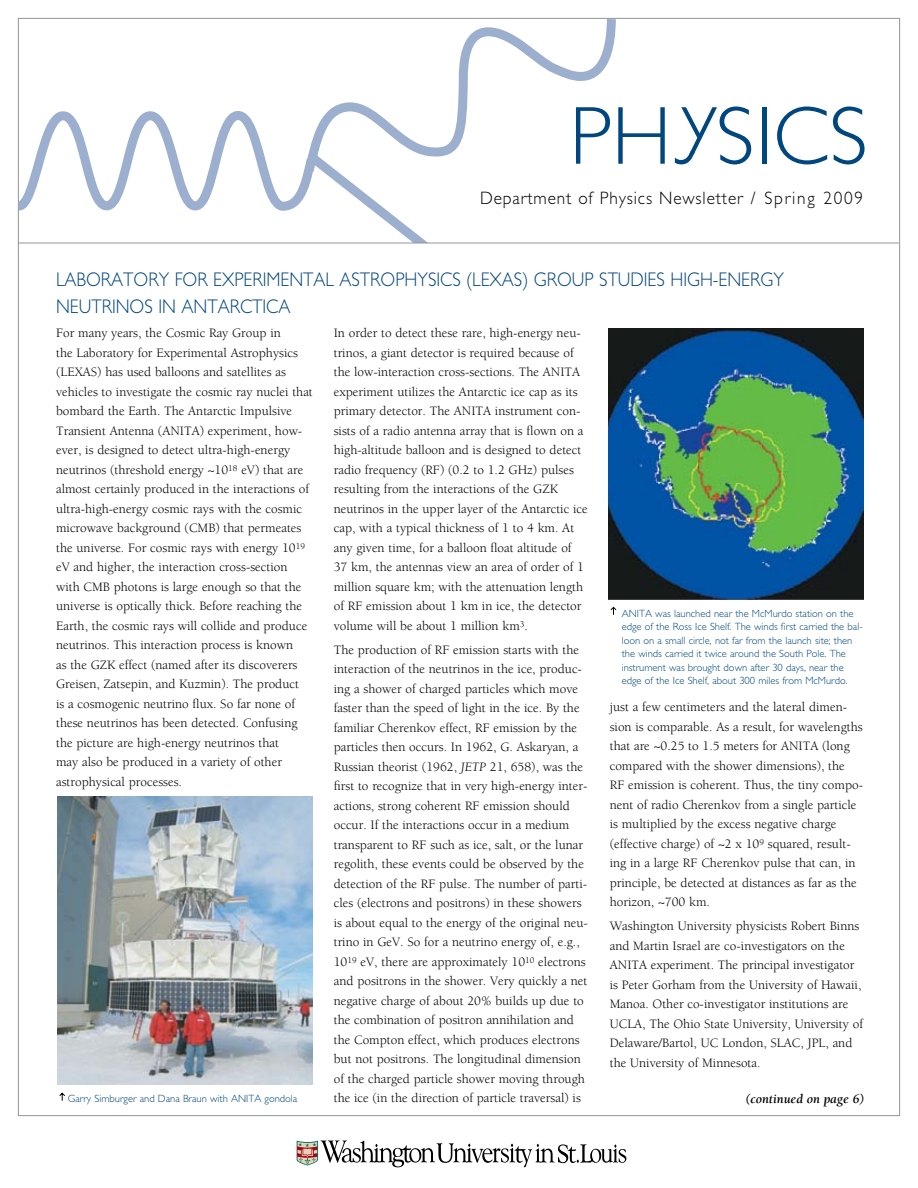
<style>
.page{position:relative;width:918px;height:1188px;background:#fff}
.page>*{position:absolute;margin:0;border:0;box-sizing:border-box;transform-origin:0 0}
.t1{font:300 19.8px/27px "Gill Sans Std";color:#00467f;scale:.91 1}
.t2{font:300 18px "Gill Sans Std";letter-spacing:.05em;color:#000;scale:.96 1}
.t3{font:13.2px/19.5px "Berkeley Std";color:#000}
.t4{font:italic 700 13.2px "Berkeley Std";color:#000}
.t5{font:300 10.5px/13.5px "Gill Sans Std";color:#00467f}
.s1{font-style:italic}
</style>
<div class="page">
<div style="left:18px;top:18px;width:882px;height:1098px;background:#fff;border:1px solid #939598"></div>
<svg style="left:297px;top:1140px;width:329px;height:27px"></svg>
<svg style="left:298px;top:17px;width:322px;height:139px"></svg>
<svg style="left:17px;top:107px;width:425px;height:155px"></svg>
<div style="left:408px;top:243px;width:40px;height:13px;background:#fff"></div>
<hr style="left:18px;top:243px;width:881px;height:1px;background:#939598">
<svg style="left:576px;top:107px;width:34px;height:57px"></svg>
<svg style="left:618px;top:107px;width:47px;height:57px"></svg>
<div style="left:762px;top:107px;width:5px;height:57px;background:#00467f"></div>
<svg style="left:777px;top:107px;width:50px;height:57px"></svg>
<svg style="left:833px;top:107px;width:32px;height:57px"></svg>
<svg style="left:675px;top:107px;width:76px;height:58px"></svg>
<img style="left:608px;top:328px;width:256px;height:271px">
<svg style="left:610px;top:607px;width:7px;height:8px"></svg>
<img style="left:57px;top:796px;width:256px;height:288px">
<svg style="left:59px;top:1093px;width:6px;height:8px"></svg>
<h2 class="t2" style="left:480px;top:187px;width:401px">Department of Physics Newsletter / Spring 2009</h2>
<h1 class="t1" style="left:56px;top:266px;width:801px">LABORATORY FOR EXPERIMENTAL ASTROPHYSICS (LEXAS) GROUP STUDIES HIGH-ENERGY<br>NEUTRINOS IN ANTARCTICA</h1>
<p class="t3" style="left:334px;top:324px;width:255px">In order to detect these rare, high-energy neu&shy;trinos, a giant detector is required because of the low-interaction cross-sections. The ANITA experiment utilizes the Antarctic ice cap as its primary detector. The ANITA instrument con&shy;sists of a radio antenna array that is flown on a high-altitude balloon and is designed to detect radio frequency (RF) (0.2 to 1.2 GHz) pulses resulting from the interactions of the GZK neutrinos in the upper layer of the Antarctic ice cap, with a typical thickness of 1 to 4 km. At any given time, for a balloon float altitude of 37 km, the antennas view an area of order of 1 million square km; with the attenuation length of RF emission about 1 km in ice, the detector volume will be about 1 million km<sup>3</sup>.</p>
<p class="t3" style="left:334px;top:640px;width:256px">The production of RF emission starts with the interaction of the neutrinos in the ice, produc&shy;ing a shower of charged particles which move faster than the speed of light in the ice. By the familiar Cherenkov effect, RF emission by the particles then occurs. In 1962, G. Askaryan, a Russian theorist (1962, <span class="s1">JETP</span> 21, 658), was the first to recognize that in very high-energy inter&shy;actions, strong coherent RF emission should occur. If the interactions occur in a medium transparent to RF such as ice, salt, or the lunar regolith, these events could be observed by the detection of the RF pulse. The number of parti&shy;cles (electrons and positrons) in these showers is about equal to the energy of the original neu&shy;trino in GeV. So for a neutrino energy of, e.g., 10<sup>19</sup> eV, there are approximately 10<sup>10</sup> electrons and positrons in the shower. Very quickly a net negative charge of about 20% builds up due to the combination of positron annihilation and the Compton effect, which produces electrons but not positrons. The longitudinal dimension of the charged particle shower moving through the ice (in the direction of particle traversal) is</p>
<p class="t3" style="left:56px;top:324px;width:258px">For many years, the Cosmic Ray Group in<br>the Laboratory for Experimental Astrophysics (LEXAS) has used balloons and satellites as vehicles to investigate the cosmic ray nuclei that bombard the Earth. The Antarctic Impulsive Transient Antenna (ANITA) experiment, how&shy;ever, is designed to detect ultra-high-energy neutrinos (threshold energy ~10<sup>18</sup> eV) that are almost certainly produced in the interactions of ultra-high-energy cosmic rays with the cosmic microwave background (CMB) that permeates the universe. For cosmic rays with energy 10<sup>19 </sup>eV and higher, the interaction cross-section with CMB photons is large enough so that the universe is optically thick. Before reaching the Earth, the cosmic rays will collide and produce neutrinos. This interaction process is known<br>as the GZK effect (named after its discoverers Greisen, Zatsepin, and Kuzmin). The product<br>is a cosmogenic neutrino flux. So far none of these neutrinos has been detected. Confusing the picture are high-energy neutrinos that<br>may also be produced in a variety of other astrophysical processes.</p>
<p class="t5" style="left:622px;top:606px;width:242px">ANITA was launched near the McMurdo station on the edge of the Ross Ice Shelf. The winds first carried the bal&shy;loon on a small circle, not far from the launch site; then the winds carried it twice around the South Pole. The instrument was brought down after 30 days, near the edge of the Ice Shelf, about 300 miles from McMurdo.</p>
<p class="t3" style="left:610px;top:697px;width:255px">just a few centimeters and the lateral dimen&shy;sion is comparable. As a result, for wavelengths that are ~0.25 to 1.5 meters for ANITA (long compared with the shower dimensions), the<br>RF emission is coherent. Thus, the tiny compo&shy;nent of radio Cherenkov from a single particle is multiplied by the excess negative charge (effective charge) of ~2 x 10<sup>9</sup> squared, result&shy;ing in a large RF Cherenkov pulse that can, in principle, be detected at distances as far as the horizon, ~700 km.</p>
<p class="t3" style="left:610px;top:916px;width:255px">Washington University physicists Robert Binns and Martin Israel are co-investigators on the ANITA experiment. The principal investigator is Peter Gorham from the University of Hawaii, Manoa. Other co-investigator institutions are UCLA, The Ohio State University, University of Delaware/Bartol, UC London, SLAC, JPL, and the University of Minnesota.</p>
<p class="t5" style="left:68px;top:1092px;width:231px">Garry Simburger and Dana Braun with ANITA gondola</p>
<p class="t4" style="left:746px;top:1091px;width:120px">(continued on page 6)</p>
</div>
